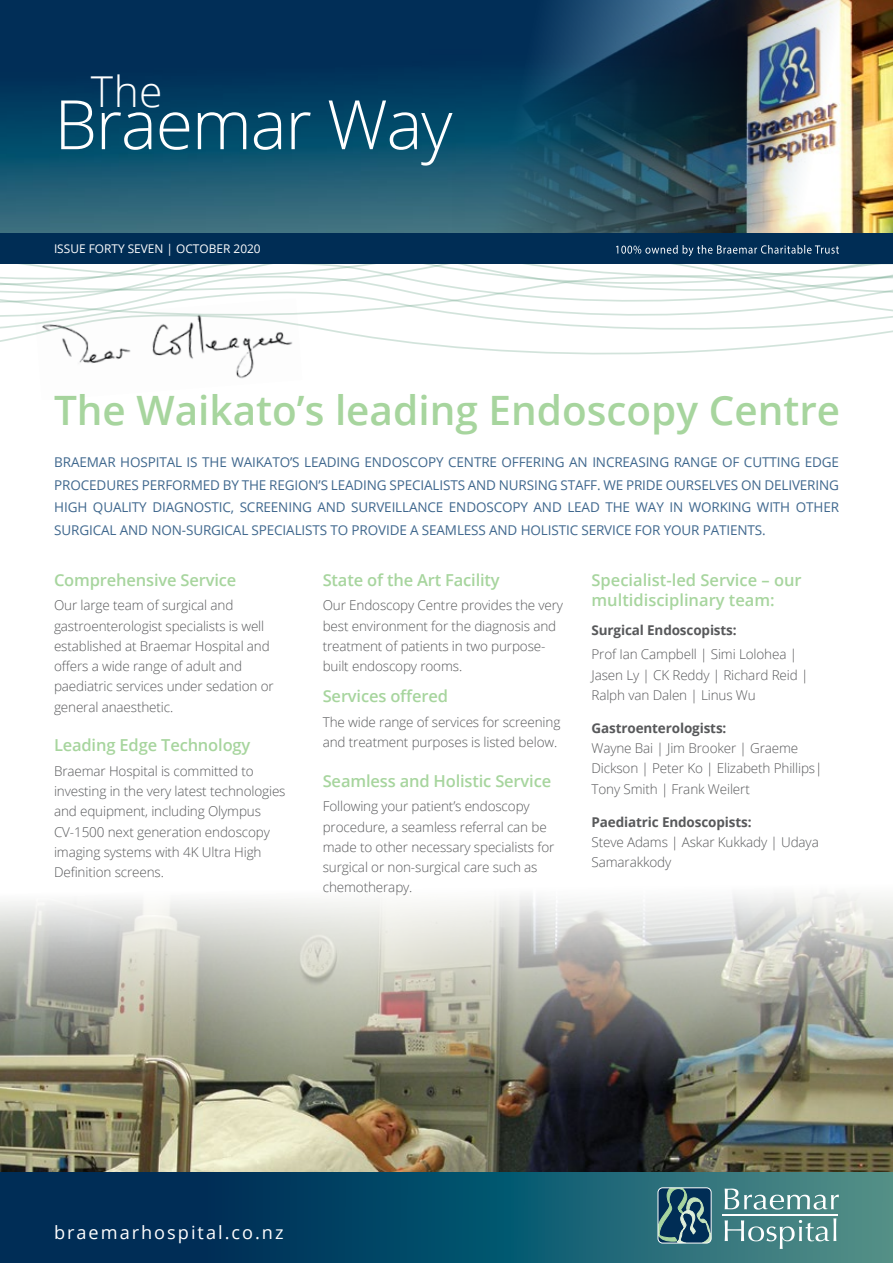
<style>
.page{position:relative;width:893px;height:1263px;background:#fff}
.page>*{position:absolute;margin:0;border:0;box-sizing:border-box;transform-origin:0 0}
.t1{font:300 68.25px "Open Sans";letter-spacing:-.02em;color:#fff}
.t2{font:300 42.6px "Open Sans";color:#fff}
.t3{font:600 40.5px "Open Sans";color:#a7d59e}
.t4{font:18.15px "Open Sans";letter-spacing:.11em;color:#fff}
.t5{font:600 16.5px/20.2px "Open Sans";letter-spacing:-.01em;color:#a7d59e}
.t6{font:300 13.5px/20.2px "Open Sans";letter-spacing:-.01em;color:#58595b}
.t7{font:13.5px/22.5px "Open Sans";letter-spacing:-.01em;color:#40688e;text-align:justify}
.t8{font:700 13.5px "Open Sans";letter-spacing:-.01em;color:#58595b}
.t9{font:12px "Open Sans";color:#fff}
</style>
<div class="page">
<img style="left:0;top:893px;width:893px;height:280px">
<svg style="left:0;top:317px;width:893px;height:38px"></svg>
<svg style="left:0;top:264px;width:893px;height:53px"></svg>
<img style="left:0;top:0;width:453px;height:233px">
<img style="left:453px;top:0;width:440px;height:233px">
<div style="left:0;top:233px;width:893px;height:31px;background:#002d55"></div>
<svg style="left:616px;top:245px;width:223px;height:11px"></svg>
<img style="left:35px;top:298px;width:267px;height:81px">
<svg style="left:0;top:1173px;width:893px;height:90px;background:#104e68"></svg>
<svg style="left:725px;top:1218px;width:111px;height:31px;background:#639697"></svg>
<svg style="left:725px;top:1188px;width:114px;height:21px;background:#6e9e9f"></svg>
<hr style="left:723px;top:1214px;width:115px;height:2px;background:#fff">
<svg style="left:658px;top:1188px;width:53px;height:55px;background:#335d6f"></svg>
<div style="left:658px;top:1187px;width:53px;height:56px;border:1px solid #fff;border-radius:5px"></div>
<h2 class="t2" style="left:91px;top:63px;width:73px">The</h2>
<h1 class="t1" style="left:54px;top:78px;width:400px">Braemar Way</h1>
<p class="t9" style="left:54px;top:241px;width:208px">ISSUE FORTY SEVEN | OCTOBER 2020</p>
<h3 class="t3" style="left:54px;top:383px;width:788px">The Waikato’s leading Endoscopy Centre</h3>
<p class="t7" style="left:54px;top:451px;width:786px">BRAEMAR HOSPITAL IS THE WAIKATO’S LEADING ENDOSCOPY CENTRE OFFERING AN INCREASING RANGE OF CUTTING EDGE PROCEDURES PERFORMED BY THE REGION’S LEADING SPECIALISTS AND NURSING STAFF. WE PRIDE OURSELVES ON DELIVERING HIGH QUALITY DIAGNOSTIC, SCREENING AND SURVEILLANCE ENDOSCOPY AND LEAD THE WAY IN WORKING WITH OTHER SURGICAL AND NON-SURGICAL SPECIALISTS TO PROVIDE A SEAMLESS AND HOLISTIC SERVICE FOR YOUR PATIENTS.</p>
<p class="t5" style="left:54px;top:569px;width:184px">Comprehensive Service</p>
<p class="t6" style="left:54px;top:595px;width:221px">Our large team of surgical and gastroenterologist specialists is well established at Braemar Hospital and offers a wide range of adult and paediatric services under sedation or general anaesthetic.</p>
<p class="t5" style="left:54px;top:735px;width:198px">Leading Edge Technology</p>
<p class="t6" style="left:54px;top:760px;width:233px">Braemar Hospital is committed to investing in the very latest technologies and equipment, including Olympus CV-1500 next generation endoscopy imaging systems with 4K Ultra High Definition screens.</p>
<p class="t5" style="left:323px;top:569px;width:179px">State of the Art Facility</p>
<p class="t6" style="left:323px;top:595px;width:242px">Our Endoscopy Centre provides the very best environment for the diagnosis and treatment of patients in two purpose&shy;built endoscopy rooms.</p>
<p class="t5" style="left:323px;top:686px;width:127px">Services offered</p>
<p class="t6" style="left:323px;top:711px;width:239px">The wide range of services for screening and treatment purposes is listed below.</p>
<p class="t5" style="left:323px;top:770px;width:230px">Seamless and Holistic Service</p>
<p class="t6" style="left:323px;top:796px;width:233px">Following your patient’s endoscopy procedure, a seamless referral can be made to other necessary specialists for surgical or non-surgical care such as chemotherapy.</p>
<p class="t5" style="left:591px;top:569px;width:212px">Specialist-led Service – our multidisciplinary team:</p>
<p class="t8" style="left:591px;top:620px;width:147px">Surgical Endoscopists:</p>
<p class="t6" style="left:591px;top:644px;width:218px">Prof Ian Campbell | Simi Lolohea |<br>Jasen Ly | CK Reddy | Richard Reid |<br>Ralph van Dalen | Linus Wu</p>
<p class="t8" style="left:591px;top:718px;width:136px">Gastroenterologists:</p>
<p class="t6" style="left:591px;top:738px;width:232px">Wayne Bai | Jim Brooker | Graeme<br>Dickson | Peter Ko | Elizabeth Phillips|<br>Tony Smith | Frank Weilert</p>
<p class="t8" style="left:591px;top:812px;width:162px">Paediatric Endoscopists:</p>
<p class="t6" style="left:591px;top:831px;width:229px">Steve Adams | Askar Kukkady | Udaya<br>Samarakkody</p>
<h3 class="t4" style="left:54px;top:1220px;width:231px">braemarhospital.co.nz</h3>
</div>
